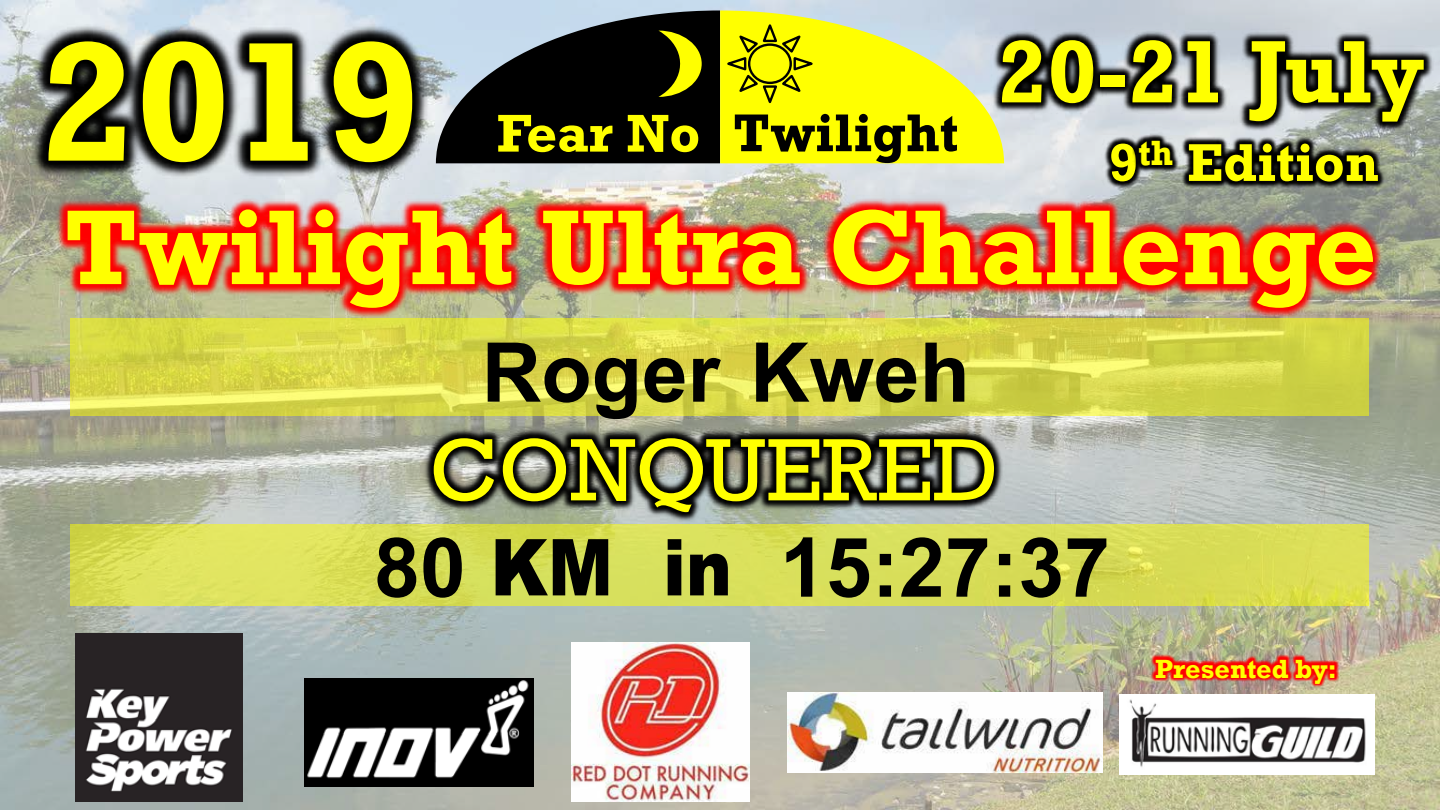
<style>
.page{position:relative;width:1440px;height:810px;background:#fff}
.page>*{position:absolute;margin:0;border:0;box-sizing:border-box;transform-origin:0 0}
.t1{font:700 172.65px "Rockwell";color:#ff0}
.t2{font:700 108px "Rockwell";color:#ff0}
.t3{font:90px "Rockwell";color:#ff0}
.t4{font:700 90px "Rockwell";color:#ff0}
.t5{font:700 82.5px "Arial";color:#000}
.t6{font:900 78.6px "Arial";color:#000;scale:.88 1}
.t7{font:700 54px "Rockwell";color:#ff0}
.t8{font:700 54px "Rockwell";color:#000}
.t9{font:700 27px "Rockwell";color:#ff0}
.s1{font-weight:700;font-size:82.5px}
</style>
<div class="page">
<img style="left:0;top:0;width:1440px;height:810px">
<img style="left:1120px;top:694px;width:255px;height:80px">
<img style="left:0;top:163px;width:1440px;height:226px">
<img style="left:362px;top:416px;width:704px;height:109px">
<img style="left:1132px;top:637px;width:227px;height:69px">
<svg style="left:544px;top:10px;width:386px;height:153px;background:#8e9014"></svg>
<img style="left:1066px;top:191px;width:78px;height:45px">
<img style="left:1107px;top:191px;width:37px;height:13px">
<img style="left:1144px;top:191px;width:277px;height:45px">
<img style="left:930px;top:0;width:100px;height:191px">
<img style="left:1030px;top:0;width:30px;height:191px">
<img style="left:1060px;top:0;width:380px;height:191px">
<img style="left:0;top:0;width:544px;height:324px">
<img style="left:76px;top:634px;width:167px;height:167px">
<img style="left:304px;top:678px;width:230px;height:109px">
<img style="left:572px;top:643px;width:178px;height:158px">
<img style="left:788px;top:692px;width:314px;height:80px">
<svg style="left:70px;top:318px;width:1299px;height:98px;background:#d9d84c"></svg>
<svg style="left:70px;top:525px;width:1299px;height:81px;background:#d9de58"></svg>
<h1 class="t1" style="left:40px;top:-2px;width:383px">2019</h1>
<p class="t7" style="left:497px;top:101px;width:205px">Fear No</p>
<p class="t8" style="left:733px;top:100px;width:227px">Twilight</p>
<p class="t4" style="left:998px;top:18px;width:429px">20-21 July</p>
<p class="t7" style="left:1109px;top:130px;width:271px">9<sup>th</sup> Edition</p>
<p class="t2" style="left:64px;top:182px;width:1314px">Twilight Ultra Challenge</p>
<p class="t5" style="left:482px;top:327px;width:490px">Roger Kweh</p>
<p class="t3" style="left:430px;top:418px;width:570px">CONQUERED</p>
<p class="t6" style="left:374px;top:510px;width:408px"><span class="s1">80</span> KM in</p>
<p class="t5" style="left:780px;top:522px;width:332px">15:27:37</p>
<p class="t9" style="left:1155px;top:652px;width:183px">Presented by:</p>
</div>
